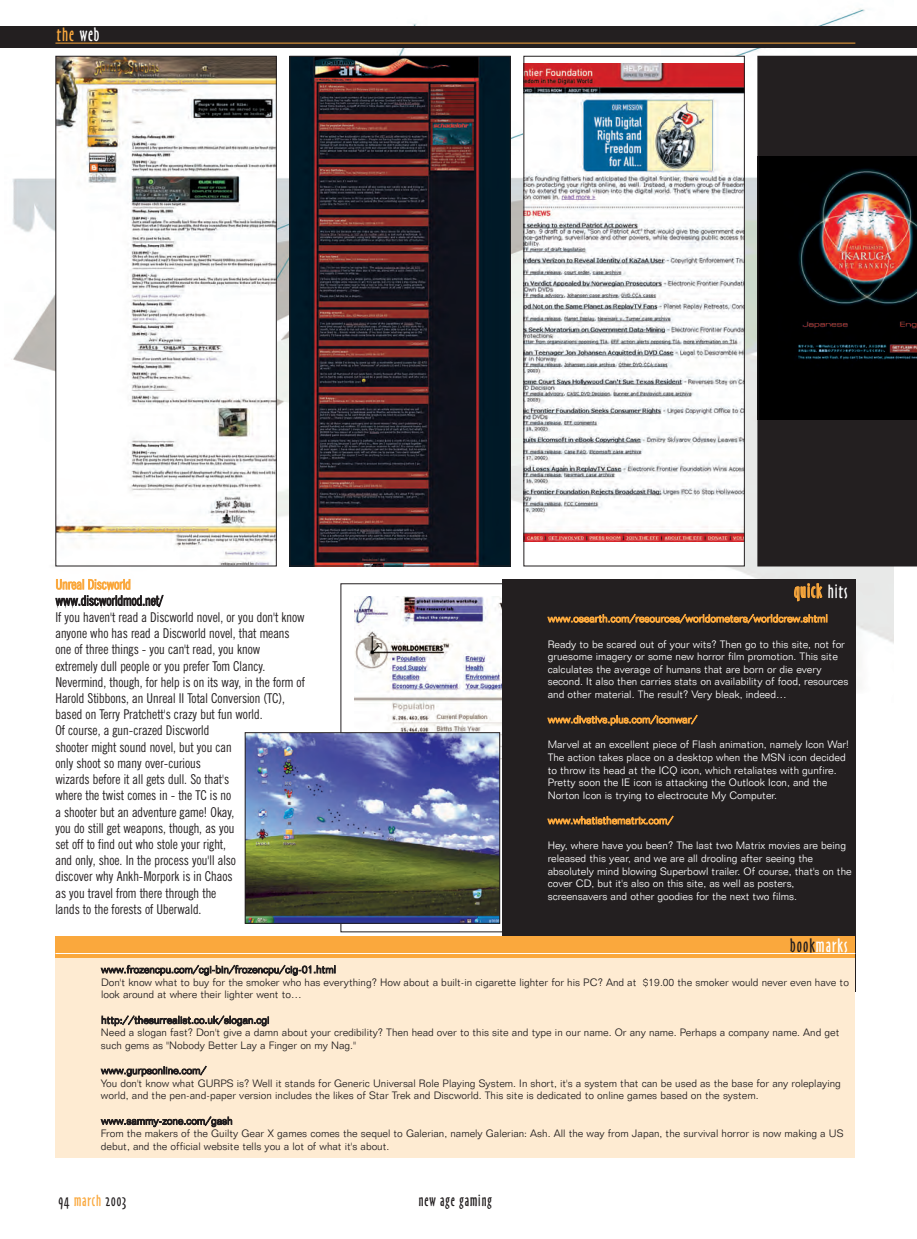
<style>
.page{position:relative;width:917px;height:1239px;background:#fff}
.page>*{position:absolute;margin:0;border:0;box-sizing:border-box;transform-origin:0 0}
.t1{font:18px "TT8 AEO00";letter-spacing:.06em;color:#faa83d}
.t2{font:18px "TT8 AEO00";letter-spacing:.06em;color:#fff}
.t3{font:15px "TT8 AEO00";letter-spacing:.06em;color:#231f20}
.t4{font:13.5px/16.2px "TT8 B6 O00";color:#231f20}
.t5{font:13.5px "TT8 B6 O00";color:#faa83d}
.t6{font:10.5px/12.8px "TT8 B1 O00";color:#231f20}
.t7{font:10.5px/12.6px "TT8 B1 O00";color:#fff}
.t8{font:10.5px "TT8 B1 O00";color:#faa83d}
.s1{color:#fff}
.s2{color:#231f20}
.s3{color:#faa83d}
</style>
<div class="page">
<img style="left:5px;top:8px;width:888px;height:694px">
<div style="left:0;top:26px;width:906px;height:21px;background:#231f20"></div>
<hr style="left:55px;top:43px;width:800px;height:1px;background:#faa83d">
<div style="left:907px;top:26px;width:9px;height:21px;background:#231f20"></div>
<img style="left:57px;top:58px;width:218px;height:506px">
<div style="left:55px;top:56px;width:222px;height:510px;border:1px solid #231f20"></div>
<div style="left:524px;top:56px;width:220px;height:510px;background:#fff"></div>
<img style="left:525px;top:63px;width:217px;height:478px">
<img style="left:291px;top:58px;width:217px;height:506px">
<div style="left:289px;top:56px;width:221px;height:510px;border:1px solid #231f20"></div>
<svg style="left:757px;top:56px;width:159px;height:510px;background:#23191a"></svg>
<img style="left:354px;top:597px;width:148px;height:262px">
<div style="left:502px;top:579px;width:353px;height:412px;background:#231f20"></div>
<div style="left:55px;top:936px;width:800px;height:221px;background:#feebd2"></div>
<div style="left:55px;top:936px;width:800px;height:21px;background:#faa83d"></div>
<hr style="left:55px;top:953px;width:800px;height:1px;background:#fff">
<img style="left:247px;top:734px;width:251px;height:187px">
<div style="left:245px;top:732px;width:255px;height:191px;border:1px solid #231f20"></div>
<h1 class="t1" style="left:57px;top:28px;width:44px">the <span class="s1">web</span></h1>
<p class="t5" style="left:56px;top:579px;width:77px">Unreal Discworld</p>
<p class="t4" style="left:55px;top:593px;width:251px">www.discworldmod.net/<br>If you haven't read a Discworld novel, or you don't know anyone who has read a Discworld novel, that means one of three things - you can't read, you know extremely dull people or you prefer Tom Clancy.<br>Nevermind, though, for help is on its way, in the form of Harold Stibbons, an Unreal II Total Conversion (TC), based on Terry Pratchett's crazy but fun world.<br>Of course, a gun-crazed Discworld<br>shooter might sound novel, but you can<br>only shoot so many over-curious<br>wizards before it all gets dull. So that's<br>where the twist comes in - the TC is no<br>a shooter but an adventure game! Okay,<br>you do still get weapons, though, as you<br>set off to find out who stole your right,<br>and only, shoe. In the process you'll also<br>discover why Ankh-Morpork is in Chaos<br>as you travel from there through the<br>lands to the forests of Uberwald.</p>
<h1 class="t1" style="left:794px;top:584px;width:55px">quick <span class="s1">hits</span></h1>
<p class="t8" style="left:548px;top:614px;width:281px">www.osearth.com/resources/worldometers/worldcrew.shtml</p>
<p class="t7" style="left:547px;top:638px;width:302px">Ready to be scared out of your wits? Then go to this site, not for gruesome imagery or some new horror film promotion. This site calculates the average of humans that are born or die every second. It also then carries stats on availability of food, resources and other material. The result? Very bleak, indeed…</p>
<p class="t8" style="left:548px;top:715px;width:151px">www.divstivs.plus.com/iconwar/</p>
<p class="t7" style="left:547px;top:739px;width:303px">Marvel at an excellent piece of Flash animation, namely Icon War!<br>The action takes place on a desktop when the MSN icon decided to throw its head at the ICQ icon, which retaliates with gunfire.<br>Pretty soon the IE icon is attacking the Outlook Icon, and the Norton Icon is trying to electrocute My Computer.</p>
<p class="t8" style="left:548px;top:816px;width:127px">www.whatisthematrix.com/</p>
<p class="t7" style="left:547px;top:840px;width:305px">Hey, where have you been? The last two Matrix movies are being released this year, and we are all drooling after seeing the absolutely mind blowing Superbowl trailer. Of course, that's on the cover CD, but it's also on this site, as well as posters, screensavers and other goodies for the next two films.</p>
<h1 class="t2" style="left:790px;top:938px;width:59px"><span class="s2">book</span>marks</h1>
<p class="t6" style="left:101px;top:964px;width:749px">www.frozencpu.com/cgi-bin/frozencpu/cig-01.html<br>Don't know what to buy for the smoker who has everything? How about a built-in cigarette lighter for his PC? And at $19.00 the smoker would never even have to look around at where their lighter went to…</p>
<p class="t6" style="left:101px;top:1014px;width:740px">http://thesurrealist.co.uk/slogan.cgi<br>Need a slogan fast? Don't give a damn about your credibility? Then head over to this site and type in our name. Or any name. Perhaps a company name. And get such gems as "Nobody Better Lay a Finger on my Nag."</p>
<p class="t6" style="left:101px;top:1064px;width:741px">www.gurpsonline.com/<br>You don't know what GURPS is? Well it stands for Generic Universal Role Playing System. In short, it's a system that can be used as the base for any roleplaying world, and the pen-and-paper version includes the likes of Star Trek and Discworld. This site is dedicated to online games based on the system.</p>
<p class="t6" style="left:101px;top:1115px;width:744px">www.sammy-zone.com/gash<br>From the makers of the Guilty Gear X games comes the sequel to Galerian, namely Galerian: Ash. All the way from Japan, the survival horror is now making a US debut, and the official website tells you a lot of what it's about.</p>
<h2 class="t3" style="left:58px;top:1194px;width:69px">94 <span class="s3">march</span> 2003</h2>
<h2 class="t3" style="left:419px;top:1194px;width:74px">new age gaming</h2>
</div>
